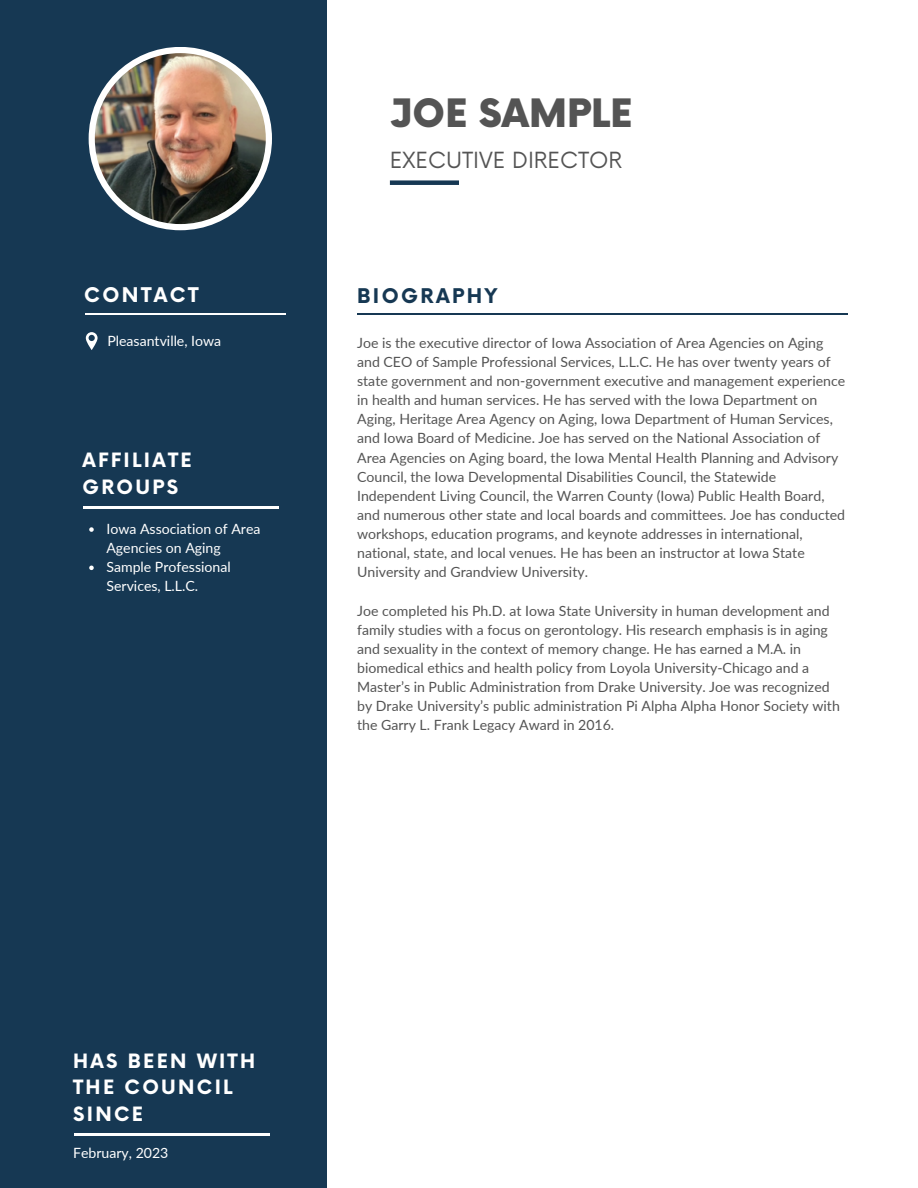
<style>
.page{position:relative;width:918px;height:1188px;background:#fff}
.page>*{position:absolute;margin:0;border:0;box-sizing:border-box;transform-origin:0 0}
.t1{font:900 38.1px "Now";color:#545454}
.t2{font:21.75px "Now";color:#545454}
.t3{font:700 19.8px "Now";letter-spacing:.12em;color:#163853}
.t4{font:700 19.8px "Now";letter-spacing:.12em;color:#fff}
.t5{font:700 19.2px/26.8px "Now";letter-spacing:.12em;color:#fff}
.t6{font:14.1px/19.2px "Lato";color:#545454}
.t7{font:14.1px/19.2px "Lato";color:#fff}
</style>
<div class="page">
<div style="left:0;top:0;width:326px;height:1188px;background:#163853"></div>
<div style="left:390px;top:180px;width:69px;height:5px;background:#163853"></div>
<div style="left:89px;top:47px;width:183px;height:183px;background:#fff;border-radius:50%"></div>
<img style="left:95px;top:53px;width:171px;height:171px;border-radius:50%">
<svg style="left:86px;top:332px;width:11px;height:18px"></svg>
<hr style="left:85px;top:313px;width:201px;height:2px;background:#fff">
<hr style="left:83px;top:507px;width:196px;height:1px;background:#fff">
<hr style="left:357px;top:313px;width:491px;height:2px;background:#163853">
<hr style="left:74px;top:1134px;width:196px;height:1px;background:#fff">
<svg style="left:89px;top:527px;width:5px;height:5px"></svg>
<svg style="left:89px;top:566px;width:5px;height:4px"></svg>
<p class="t4" style="left:84px;top:284px;width:116px">CONTACT</p>
<p class="t7" style="left:107px;top:331px;width:115px">Pleasantville, Iowa</p>
<h2 class="t5" style="left:82px;top:448px;width:111px">AFFILIATE<br>GROUPS</h2>
<p class="t7" style="left:106px;top:519px;width:156px">Iowa Association of Area<br>Agencies on Aging</p>
<h2 class="t7" style="left:106px;top:557px;width:126px">Sample Professional<br>Services, L.L.C.</h2>
<p class="t1" style="left:390px;top:93px;width:244px">JOE SAMPLE</p>
<h2 class="t2" style="left:390px;top:148px;width:234px">EXECUTIVE DIRECTOR</h2>
<p class="t3" style="left:357px;top:285px;width:142px">BIOGRAPHY</p>
<h1 class="t6" style="left:357px;top:333px;width:490px">Joe is the executive director of Iowa Association of Area Agencies on Aging and CEO of Sample Professional Services, L.L.C. He has over twenty years of state government and non-government executive and management experience in health and human services. He has served with the Iowa Department on Aging, Heritage Area Agency on Aging, Iowa Department of Human Services, and Iowa Board of Medicine. Joe has served on the National Association of Area Agencies on Aging board, the Iowa Mental Health Planning and Advisory Council, the Iowa Developmental Disabilities Council, the Statewide Independent Living Council, the Warren County (Iowa) Public Health Board, and numerous other state and local boards and committees. Joe has conducted workshops, education programs, and keynote addresses in international, national, state, and local venues. He has been an instructor at Iowa State University and Grandview University.</h1>
<h3 class="t6" style="left:357px;top:601px;width:484px">Joe completed his Ph.D. at Iowa State University in human development and family studies with a focus on gerontology. His research emphasis is in aging and sexuality in the context of memory change. He has earned a M.A. in biomedical ethics and health policy from Loyola University-Chicago and a Master’s in Public Administration from Drake University. Joe was recognized by Drake University’s public administration Pi Alpha Alpha Honor Society with the Garry L. Frank Legacy Award in 2016.</h3>
<p class="t5" style="left:73px;top:1048px;width:184px">HAS BEEN WITH<br>THE COUNCIL<br>SINCE</p>
<h2 class="t7" style="left:73px;top:1143px;width:97px">February, 2023</h2>
</div>
